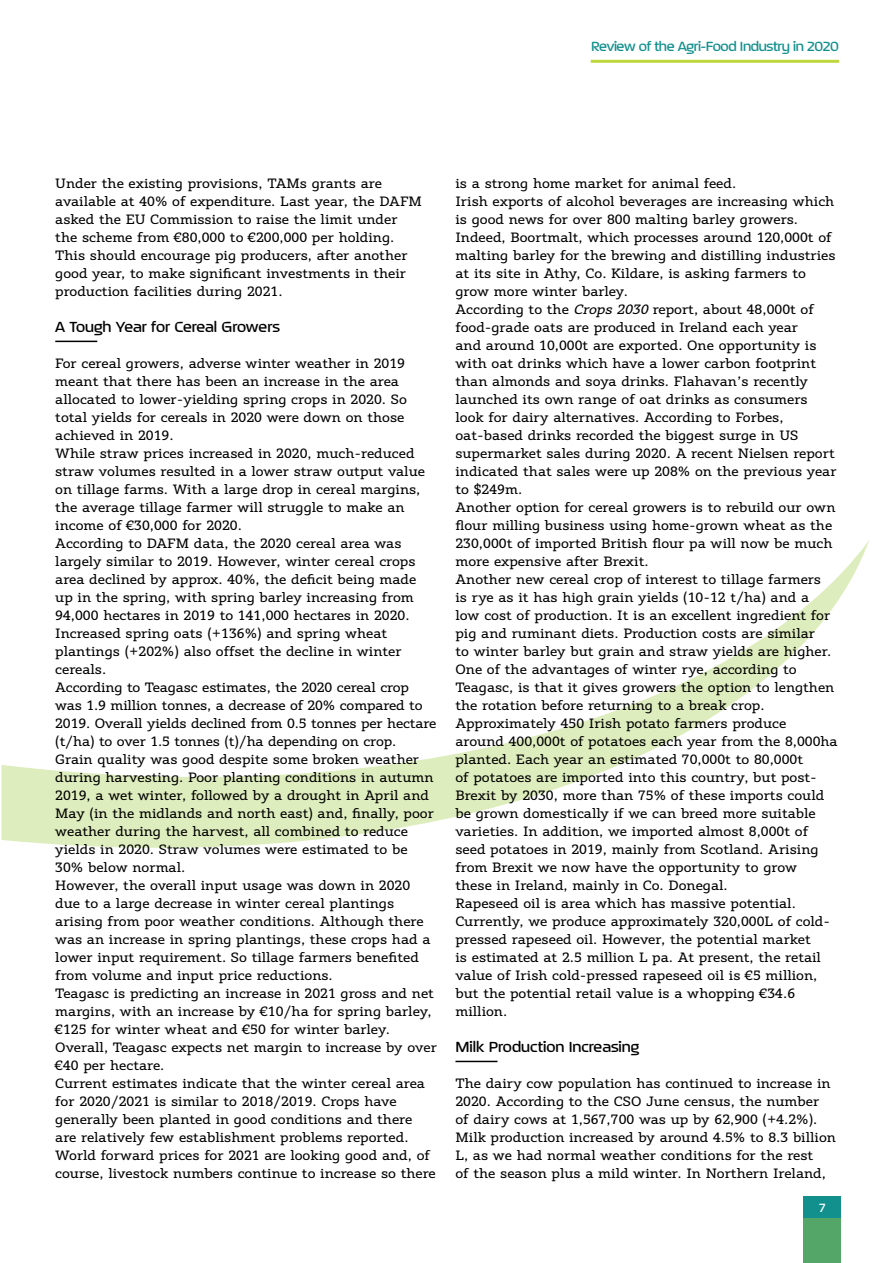
<style>
.page{position:relative;width:893px;height:1263px;background:#fff}
.page>*{position:absolute;margin:0;border:0;box-sizing:border-box;transform-origin:0 0}
.t1{font:500 16.5px "September";color:#000}
.t2{font:500 15px "September";letter-spacing:-.025em;color:#12908e}
.t3{font:13.5px/18px "Vaccine";color:#000}
.t4{font:500 13.5px "September";color:#fff}
.s1{font-style:italic}
</style>
<div class="page">
<div style="left:804px;top:1196px;width:37px;height:21px;background:#12908e"></div>
<div style="left:804px;top:1219px;width:37px;height:44px;background:#53a668"></div>
<hr style="left:591px;top:60px;width:248px;height:3px;background:#bed73d">
<svg style="left:1px;top:541px;width:868px;height:307px"></svg>
<hr style="left:55px;top:341px;width:42px;height:1px;background:#000">
<hr style="left:455px;top:1061px;width:42px;height:1px;background:#000">
<p class="t2" style="left:591px;top:37px;width:249px">Review of the Agri-Food Industry in 2020</p>
<p class="t3" style="left:55px;top:174px;width:368px">Under the existing provisions, TAMs grants are available at 40% of expenditure. Last year, the DAFM asked the EU Commission to raise the limit under the scheme from €80,000 to €200,000 per holding.<br>This should encourage pig producers, after another good year, to make significant investments in their production facilities during 2021.</p>
<p class="t1" style="left:55px;top:316px;width:226px">A Tough Year for Cereal Growers</p>
<p class="t3" style="left:55px;top:354px;width:383px">For cereal growers, adverse winter weather in 2019 meant that there has been an increase in the area allocated to lower-yielding spring crops in 2020. So total yields for cereals in 2020 were down on those achieved in 2019.<br>While straw prices increased in 2020, much-reduced straw volumes resulted in a lower straw output value on tillage farms. With a large drop in cereal margins, the average tillage farmer will struggle to make an income of €30,000 for 2020.<br>According to DAFM data, the 2020 cereal area was largely similar to 2019. However, winter cereal crops area declined by approx. 40%, the deficit being made up in the spring, with spring barley increasing from 94,000 hectares in 2019 to 141,000 hectares in 2020.<br>Increased spring oats (+136%) and spring wheat plantings (+202%) also offset the decline in winter cereals.<br>According to Teagasc estimates, the 2020 cereal crop was 1.9 million tonnes, a decrease of 20% compared to 2019. Overall yields declined from 0.5 tonnes per hectare (t/ha) to over 1.5 tonnes (t)/ha depending on crop.<br>Grain quality was good despite some broken weather during harvesting. Poor planting conditions in autumn 2019, a wet winter, followed by a drought in April and May (in the midlands and north east) and, finally, poor weather during the harvest, all combined to reduce yields in 2020. Straw volumes were estimated to be 30% below normal.<br>However, the overall input usage was down in 2020 due to a large decrease in winter cereal plantings arising from poor weather conditions. Although there was an increase in spring plantings, these crops had a lower input requirement. So tillage farmers benefited from volume and input price reductions.<br>Teagasc is predicting an increase in 2021 gross and net margins, with an increase by €10/ha for spring barley, €125 for winter wheat and €50 for winter barley.<br>Overall, Teagasc expects net margin to increase by over €40 per hectare.<br>Current estimates indicate that the winter cereal area for 2020/2021 is similar to 2018/2019. Crops have generally been planted in good conditions and there<br>are relatively few establishment problems reported.<br>World forward prices for 2021 are looking good and, of course, livestock numbers continue to increase so there</p>
<p class="t3" style="left:455px;top:174px;width:384px">is a strong home market for animal feed.<br>Irish exports of alcohol beverages are increasing which is good news for over 800 malting barley growers.<br>Indeed, Boortmalt, which processes around 120,000t of malting barley for the brewing and distilling industries at its site in Athy, Co. Kildare, is asking farmers to grow more winter barley.<br>According to the <span class="s1">Crops 2030</span> report, about 48,000t of food-grade oats are produced in Ireland each year<br>and around 10,000t are exported. One opportunity is with oat drinks which have a lower carbon footprint than almonds and soya drinks. Flahavan’s recently launched its own range of oat drinks as consumers look for dairy alternatives. According to Forbes, oat-based drinks recorded the biggest surge in US supermarket sales during 2020. A recent Nielsen report indicated that sales were up 208% on the previous year to $249m.<br>Another option for cereal growers is to rebuild our own flour milling business using home-grown wheat as the 230,000t of imported British flour pa will now be much more expensive after Brexit.<br>Another new cereal crop of interest to tillage farmers<br>is rye as it has high grain yields (10-12 t/ha) and a<br>low cost of production. It is an excellent ingredient for pig and ruminant diets. Production costs are similar<br>to winter barley but grain and straw yields are higher.<br>One of the advantages of winter rye, according to Teagasc, is that it gives growers the option to lengthen the rotation before returning to a break crop.<br>Approximately 450 Irish potato farmers produce around 400,000t of potatoes each year from the 8,000ha planted. Each year an estimated 70,000t to 80,000t<br>of potatoes are imported into this country, but post-Brexit by 2030, more than 75% of these imports could be grown domestically if we can breed more suitable varieties. In addition, we imported almost 8,000t of seed potatoes in 2019, mainly from Scotland. Arising from Brexit we now have the opportunity to grow<br>these in Ireland, mainly in Co. Donegal.<br>Rapeseed oil is area which has massive potential.<br>Currently, we produce approximately 320,000L of cold&shy;pressed rapeseed oil. However, the potential market<br>is estimated at 2.5 million L pa. At present, the retail value of Irish cold-pressed rapeseed oil is €5 million, but the potential retail value is a whopping €34.6 million.</p>
<p class="t1" style="left:455px;top:1036px;width:185px">Milk Production Increasing</p>
<p class="t3" style="left:455px;top:1074px;width:382px">The dairy cow population has continued to increase in 2020. According to the CSO June census, the number of dairy cows at 1,567,700 was up by 62,900 (+4.2%).<br>Milk production increased by around 4.5% to 8.3 billion L, as we had normal weather conditions for the rest<br>of the season plus a mild winter. In Northern Ireland,</p>
<p class="t4" style="left:819px;top:1199px;width:8px">7</p>
</div>
